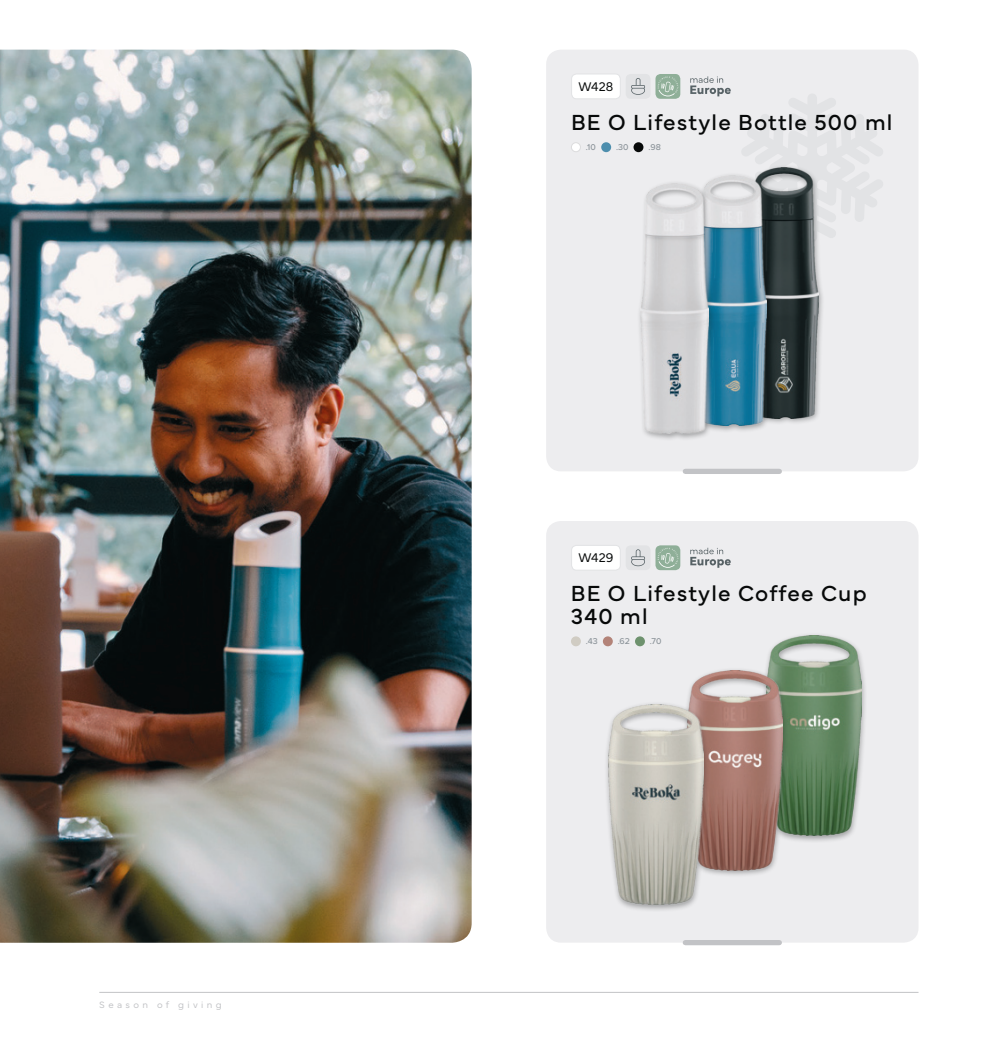
<style>
.page{position:relative;width:993px;height:1042px;background:#fff}
.page>*{position:absolute;margin:0;border:0;box-sizing:border-box;transform-origin:0 0}
.t1{font:22.75px/22.8px "Mundial";letter-spacing:.05em;color:#070909}
.t2{font:300 13.12px "Mundial";letter-spacing:.01em;color:#070909}
.t3{font:300 9.62px "Mundial";letter-spacing:.35em;color:#c2c3c6}
.t4{font:500 8.75px "Proxima Nova";color:#8b9399}
</style>
<div class="page">
<hr style="left:99px;top:992px;width:819px;height:1px;background:#c2c3c6">
<div style="left:546px;top:50px;width:372px;height:421px;background:#ededef;border-radius:15px"></div>
<svg style="left:742px;top:94px;width:141px;height:144px"></svg>
<img style="left:0;top:50px;width:471px;height:893px">
<div style="left:571px;top:143px;width:9px;height:9px;background:#fff;border-radius:50%"></div>
<div style="left:570px;top:142px;width:10px;height:10px;border:1px solid #dcdcdd;border-radius:50%"></div>
<div style="left:685px;top:469px;width:94px;height:5px;background:#c2c3c6"></div>
<div style="left:625px;top:74px;width:25px;height:25px;background:#e2e3e5;border-radius:5px"></div>
<svg style="left:631px;top:78px;width:13px;height:17px"></svg>
<div style="left:571px;top:74px;width:49px;height:25px;background:#fff;border-radius:5px"></div>
<div style="left:571px;top:74px;width:49px;height:25px;border:1px solid #e2e3e5;border-radius:5px"></div>
<div style="left:655px;top:74px;width:25px;height:25px;background:#8faf98;border-radius:5px"></div>
<svg style="left:658px;top:76px;width:20px;height:20px"></svg>
<svg style="left:690px;top:76px;width:40px;height:20px"></svg>
<div style="left:601px;top:142px;width:10px;height:10px;background:#4d8ead;border-radius:50%"></div>
<div style="left:633px;top:142px;width:10px;height:10px;background:#070909;border-radius:50%"></div>
<div style="left:751px;top:164px;width:74px;height:262px;background:#070909;opacity:.35"></div>
<img style="left:755px;top:168px;width:63px;height:250px">
<div style="left:693px;top:172px;width:80px;height:261px;background:#070909;opacity:.35"></div>
<img style="left:698px;top:176px;width:68px;height:250px">
<div style="left:636px;top:180px;width:79px;height:261px;background:#070909;opacity:.35"></div>
<img style="left:640px;top:183px;width:68px;height:251px">
<div style="left:546px;top:521px;width:372px;height:421px;background:#ededef;border-radius:15px"></div>
<div style="left:685px;top:940px;width:94px;height:5px;background:#c2c3c6"></div>
<div style="left:625px;top:545px;width:25px;height:25px;background:#e2e3e5;border-radius:5px"></div>
<svg style="left:631px;top:549px;width:13px;height:17px"></svg>
<div style="left:571px;top:545px;width:49px;height:25px;background:#fff;border-radius:5px"></div>
<div style="left:571px;top:545px;width:49px;height:25px;border:1px solid #e2e3e5;border-radius:5px"></div>
<div style="left:655px;top:545px;width:25px;height:25px;background:#8faf98;border-radius:5px"></div>
<svg style="left:657px;top:548px;width:21px;height:20px"></svg>
<svg style="left:690px;top:548px;width:40px;height:20px"></svg>
<div style="left:570px;top:636px;width:10px;height:10px;background:#d0ccc3;border-radius:50%"></div>
<div style="left:602px;top:636px;width:10px;height:10px;background:#b38378;border-radius:50%"></div>
<svg style="left:634px;top:636px;width:10px;height:10px"></svg>
<div style="left:761px;top:632px;width:106px;height:211px;background:#070909;opacity:.35"></div>
<img style="left:766px;top:636px;width:94px;height:200px">
<div style="left:683px;top:667px;width:105px;height:210px;background:#070909;opacity:.35"></div>
<img style="left:687px;top:670px;width:94px;height:200px">
<div style="left:604px;top:701px;width:105px;height:211px;background:#070909;opacity:.35"></div>
<img style="left:608px;top:705px;width:95px;height:200px">
<p class="t3" style="left:99px;top:1001px;width:124px">Season of giving</p>
<p class="t2" style="left:578px;top:82px;width:36px">W428</p>
<p class="t1" style="left:571px;top:113px;width:322px">BE O Lifestyle Bottle 500 ml</p>
<p class="t4" style="left:585px;top:143px;width:11px">.10</p>
<p class="t4" style="left:616px;top:143px;width:14px">.30</p>
<p class="t4" style="left:648px;top:143px;width:14px">.98</p>
<p class="t2" style="left:578px;top:553px;width:37px">W429</p>
<p class="t1" style="left:570px;top:584px;width:297px">BE O Lifestyle Coffee Cup<br>340 ml</p>
<p class="t4" style="left:585px;top:637px;width:14px">.43</p>
<p class="t4" style="left:617px;top:637px;width:14px">.62</p>
<p class="t4" style="left:649px;top:637px;width:13px">.70</p>
</div>
